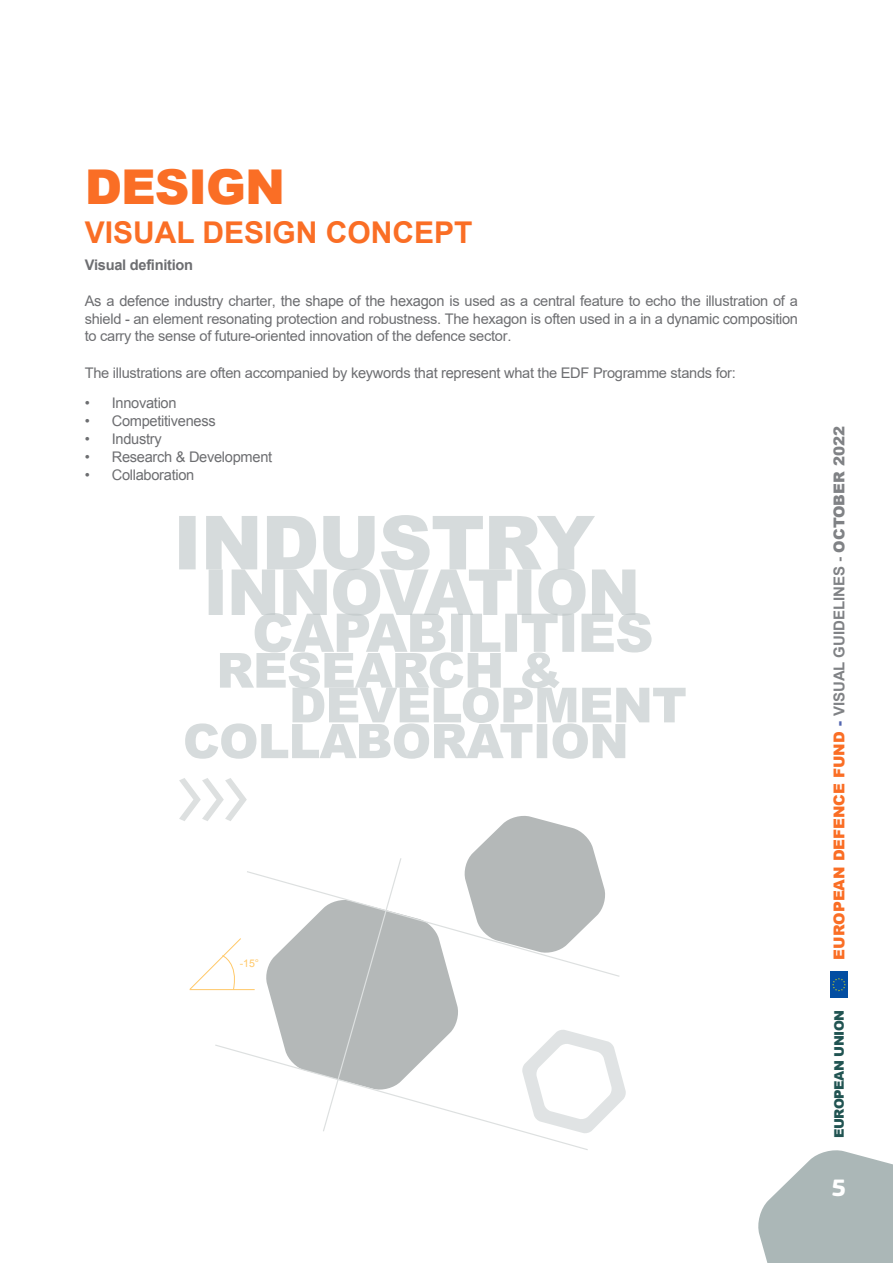
<style>
.page{position:relative;width:893px;height:1263px;background:#fff}
.page>*{position:absolute;margin:0;border:0;box-sizing:border-box;transform-origin:0 0}
.t1{font:900 48px "Arial";letter-spacing:-.02em;color:#fa6e25}
.t2{font:700 30px "Arial";color:#fa6e25}
.t3{font:700 24.75px "EC Square Sans Pro";color:#fff}
.t4{font:900 15px "Arial";color:#fa6e25}
.t5{font:14.7px/17.5px "Arial";letter-spacing:-.02em;color:#6d6e71;text-align:justify}
.t6{font:700 14.7px "Arial";letter-spacing:-.02em;color:#6d6e71}
.t7{font:900 13.2px "Arial";letter-spacing:-.04em;color:#215452}
.t8{font:10.5px "Arial";color:#ffc969}
.s1{color:#5265af}
.s2{font-weight:700;color:#808285}
.s3{color:#808285}
</style>
<div class="page">
<svg style="left:758px;top:1150px;width:135px;height:113px"></svg>
<svg style="left:179px;top:515px;width:507px;height:244px"></svg>
<svg style="left:179px;top:778px;width:447px;height:372px"></svg>
<div style="left:830px;top:971px;width:18px;height:27px;background:#034ea2"></div>
<svg style="left:832px;top:978px;width:14px;height:13px"></svg>
<h1 class="t1" style="left:85px;top:152px;width:202px">DESIGN</h1>
<h2 class="t2" style="left:85px;top:212px;width:389px">VISUAL DESIGN CONCEPT</h2>
<p class="t6" style="left:85px;top:255px;width:110px">Visual definition</p>
<p class="t5" style="left:85px;top:292px;width:715px">As a defence industry charter, the shape of the hexagon is used as a central feature to echo the illustration of a shield - an element resonating protection and robustness. The hexagon is often used in a in a dynamic composition to carry the sense of future-oriented innovation of the defence sector.</p>
<p class="t5" style="left:85px;top:364px;width:653px">The illustrations are often accompanied by keywords that represent what the EDF Programme stands for:</p>
<p class="t5" style="left:85px;top:394px;width:93px">• Innovation</p>
<p class="t5" style="left:85px;top:412px;width:132px">• Competitiveness</p>
<p class="t5" style="left:85px;top:430px;width:78px">• Industry</p>
<p class="t5" style="left:85px;top:448px;width:189px">• Research &amp; Development</p>
<p class="t5" style="left:85px;top:466px;width:111px">• Collaboration</p>
<p class="t8" style="left:240px;top:956px;width:21px">-15°</p>
<p class="t4" style="left:828px;top:959px;width:535px;rotate:-90deg">EUROPEAN DEFENCE FUND <span class="s1">-</span> <span class="s2">VISUAL GUIDELINES -</span> <span class="s3">OCTOBER 2022</span></p>
<p class="t7" style="left:829px;top:1138px;width:129px;rotate:-90deg">EUROPEAN UNION</p>
<h3 class="t3" style="left:832px;top:1173px;width:16px">5</h3>
</div>
